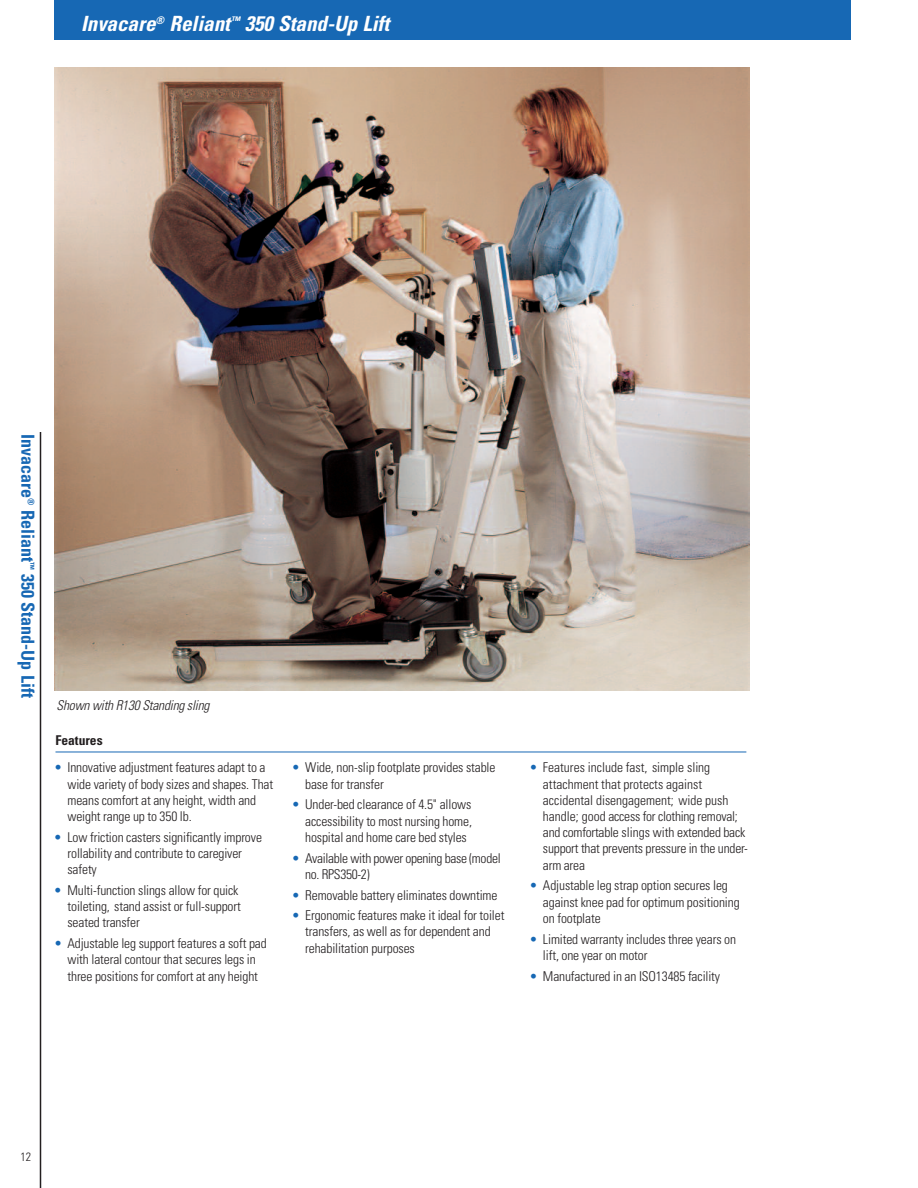
<style>
.page{position:relative;width:918px;height:1188px;background:#fff}
.page>*{position:absolute;margin:0;border:0;box-sizing:border-box;transform-origin:0 0}
.t1{font:italic 700 condensed 21px "Univers";color:#fff}
.t2{font:700 condensed 18px "Univers";color:#1768b4}
.t3{font:300 condensed 13.5px/16.2px "Univers";letter-spacing:-.01em;color:#231f20}
.t4{font:italic 300 condensed 13.5px "Univers";letter-spacing:-.015em;color:#231f20}
.t5{font:700 condensed 13.5px "Univers";color:#231f20}
.t6{font:300 condensed 12px "Univers";color:#231f20}
.s1{color:#1768b4}
</style>
<div class="page">
<hr style="left:40px;top:432px;width:1px;height:756px;background:#231f20">
<img style="left:54px;top:68px;width:695px;height:623px">
<hr style="left:56px;top:752px;width:690px;height:1px;background:#1768b4">
<div style="left:54px;top:0;width:796px;height:40px;background:#1768b4"></div>
<h1 class="t1" style="left:81px;top:16px;width:310px">Invacare<sup>®</sup> Reliant<sup>™</sup> 350 Stand-Up Lift</h1>
<h2 class="t2" style="left:34px;top:434px;width:265px;rotate:90deg">Invacare<sup>®</sup> Reliant<sup>™</sup> 350 Stand-Up Lift</h2>
<p class="t4" style="left:57px;top:701px;width:154px">Shown with R130 Standing sling</p>
<p class="t5" style="left:56px;top:735px;width:49px">Features</p>
<p class="t3" style="left:67px;top:761px;width:207px;text-indent:-13px"><span class="s1">•</span> Innovative adjustment features adapt to a wide variety of body sizes and shapes. That means comfort at any height, width and weight range up to 350 lb.</p>
<p class="t3" style="left:67px;top:830px;width:196px;text-indent:-14px"><span class="s1">•</span> Low friction casters significantly improve rollability and contribute to caregiver safety</p>
<p class="t3" style="left:67px;top:883px;width:175px;text-indent:-14px"><span class="s1">•</span> Multi-function slings allow for quick toileting, stand assist or full-support seated transfer</p>
<p class="t3" style="left:54px;top:936px;width:214px;text-align:center"><span class="s1">•</span> Adjustable leg support features a soft pad with lateral contour that secures legs in three positions for comfort at any height</p>
<p class="t3" style="left:305px;top:761px;width:192px;text-indent:-14px"><span class="s1">•</span> Wide, non-slip footplate provides stable base for transfer</p>
<p class="t3" style="left:305px;top:798px;width:168px;text-align:justify;text-indent:-13px"><span class="s1">•</span> Under-bed clearance of 4.5" allows accessibility to most nursing home, hospital and home care bed styles</p>
<p class="t3" style="left:305px;top:851px;width:197px;text-indent:-14px"><span class="s1">•</span> Available with power opening base (model no. RPS350-2)</p>
<p class="t3" style="left:292px;top:888px;width:207px"><span class="s1">•</span> Removable battery eliminates downtime</p>
<p class="t3" style="left:305px;top:909px;width:201px;text-indent:-13px"><span class="s1">•</span> Ergonomic features make it ideal for toilet transfers, as well as for dependent and rehabilitation purposes</p>
<p class="t3" style="left:543px;top:761px;width:207px;text-indent:-13px"><span class="s1">•</span> Features include fast, simple sling attachment that protects against accidental disengagement; wide push handle; good access for clothing removal; and comfortable slings with extended back support that prevents pressure in the under&shy;arm area</p>
<p class="t3" style="left:543px;top:879px;width:198px;text-indent:-13px"><span class="s1">•</span> Adjustable leg strap option secures leg against knee pad for optimum positioning on footplate</p>
<p class="t3" style="left:543px;top:932px;width:195px;text-indent:-14px"><span class="s1">•</span> Limited warranty includes three years on lift, one year on motor</p>
<p class="t3" style="left:529px;top:969px;width:192px"><span class="s1">•</span> Manufactured in an ISO13485 facility</p>
<p class="t6" style="left:21px;top:1152px;width:12px">12</p>
</div>
